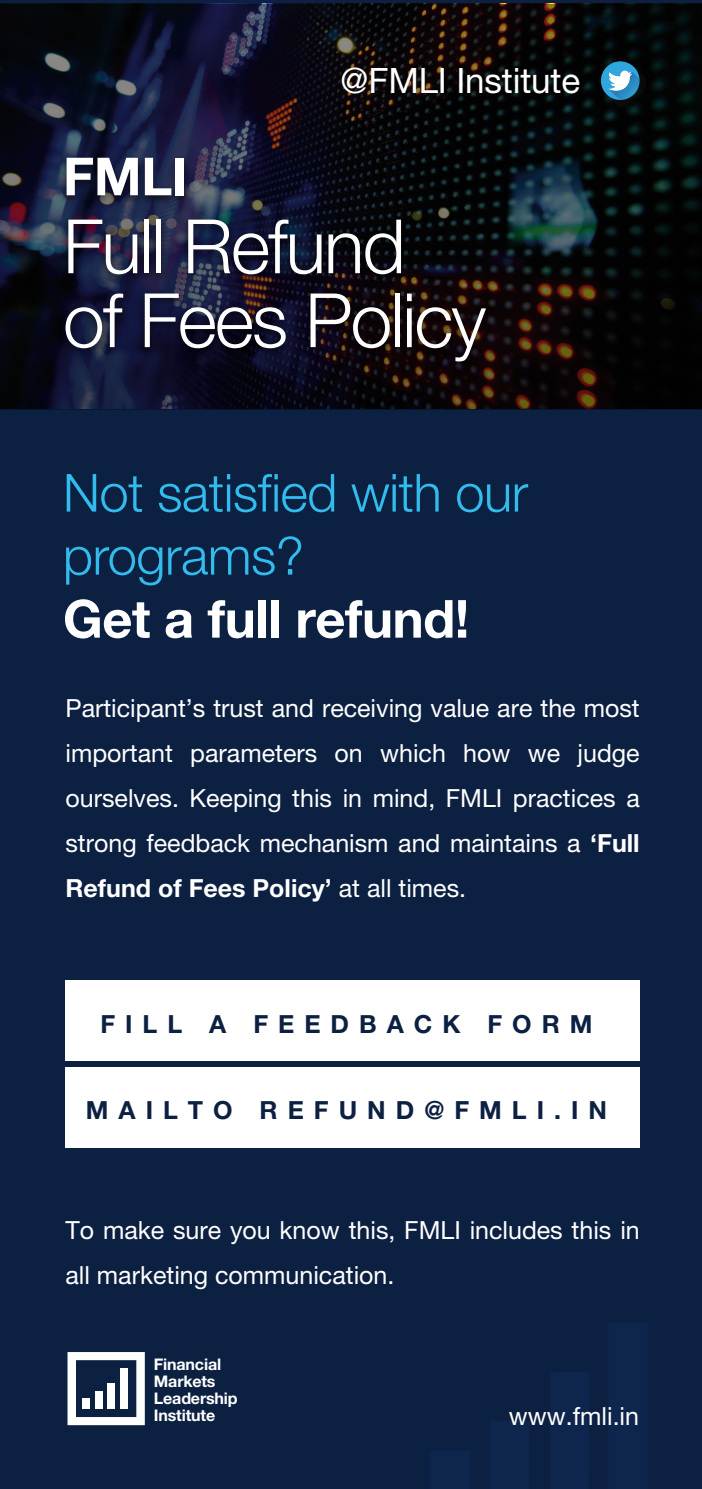
<style>
.page{position:relative;width:702px;height:1489px;background:#fff}
.page>*{position:absolute;margin:0;border:0;box-sizing:border-box;transform-origin:0 0}
.t1{font:300 75px/74px "Helvetica Neue LT Pro";letter-spacing:-.025em;color:#fff}
.t2{font:300 52.5px/63px "Helvetica Neue LT Pro";letter-spacing:-.01em;color:#32bced}
.t3{font:700 52.5px "Helvetica Neue LT Pro";letter-spacing:-.01em;color:#fff}
.t4{font:35px "Helvetica Neue LT Pro";letter-spacing:-.005em;color:#fff}
.t5{font:25px/45px "Helvetica Neue LT Pro";color:#fff;text-align:justify}
.t6{font:700 25px "Helvetica Neue LT Pro";letter-spacing:.4em;color:#0c2042}
.t7{font:700 16px/17px "Helvetica Neue LT Pro";letter-spacing:-.01em;color:#fff}
.s1{font-weight:700}
</style>
<div class="page">
<div style="left:0;top:0;width:702px;height:1488px;background:#0c2042"></div>
<div style="left:608px;top:1322px;width:39px;height:166px;background:#0e264e"></div>
<div style="left:550px;top:1371px;width:39px;height:117px;background:#0e264e"></div>
<div style="left:490px;top:1420px;width:39px;height:68px;background:#0e264e"></div>
<div style="left:430px;top:1450px;width:40px;height:38px;background:#0e264e"></div>
<svg style="left:0;top:4px;width:702px;height:14px;fill:#06070a"></svg>
<svg style="left:0;top:18px;width:702px;height:391px"></svg>
<img style="left:52px;top:143px;width:146px;height:59px">
<img style="left:52px;top:202px;width:362px;height:74px">
<img style="left:52px;top:276px;width:445px;height:102px">
<div style="left:65px;top:980px;width:575px;height:80px;background:#fff"></div>
<div style="left:65px;top:1066px;width:575px;height:80px;background:#fff"></div>
<div style="left:601px;top:61px;width:38px;height:39px;background:#2fa6de;border-radius:50%"></div>
<svg style="left:606px;top:67px;width:40px;height:39px"></svg>
<svg style="left:67px;top:1352px;width:78px;height:72px"></svg>
<div style="left:120px;top:1368px;width:8px;height:40px;background:#fff"></div>
<div style="left:108px;top:1383px;width:7px;height:25px;background:#fff"></div>
<div style="left:95px;top:1390px;width:7px;height:18px;background:#fff"></div>
<div style="left:82px;top:1398px;width:8px;height:10px;background:#fff"></div>
<h3 class="t4" style="left:340px;top:60px;width:241px">@FMLI Institute</h3>
<h2 class="t3" style="left:63px;top:144px;width:126px">FMLI</h2>
<h1 class="t1" style="left:63px;top:208px;width:424px">Full Refund<br>of Fees Policy</h1>
<h2 class="t2" style="left:63px;top:460px;width:466px">Not satisfied with our programs?</h2>
<h2 class="t3" style="left:63px;top:586px;width:408px">Get a full refund!</h2>
<p class="t5" style="left:65px;top:685px;width:575px">Participant’s trust and receiving value are the most important parameters on which how we judge ourselves. Keeping this in mind, FMLI practices a strong feedback mechanism and maintains a <span class="s1">‘Full Refund of Fees Policy’</span> at all times.</p>
<p class="t6" style="left:100px;top:1008px;width:493px">FILL A FEEDBACK FORM</p>
<p class="t6" style="left:86px;top:1094px;width:522px">MAILTO REFUND@FMLI.IN</p>
<p class="t5" style="left:65px;top:1207px;width:575px">To make sure you know this, FMLI includes this in all marketing communication.</p>
<p class="t7" style="left:154px;top:1355px;width:85px">Financial<br>Markets<br>Leadership<br>Institute</p>
<p class="t5" style="left:509px;top:1393px;width:132px">www.fmli.in</p>
</div>
